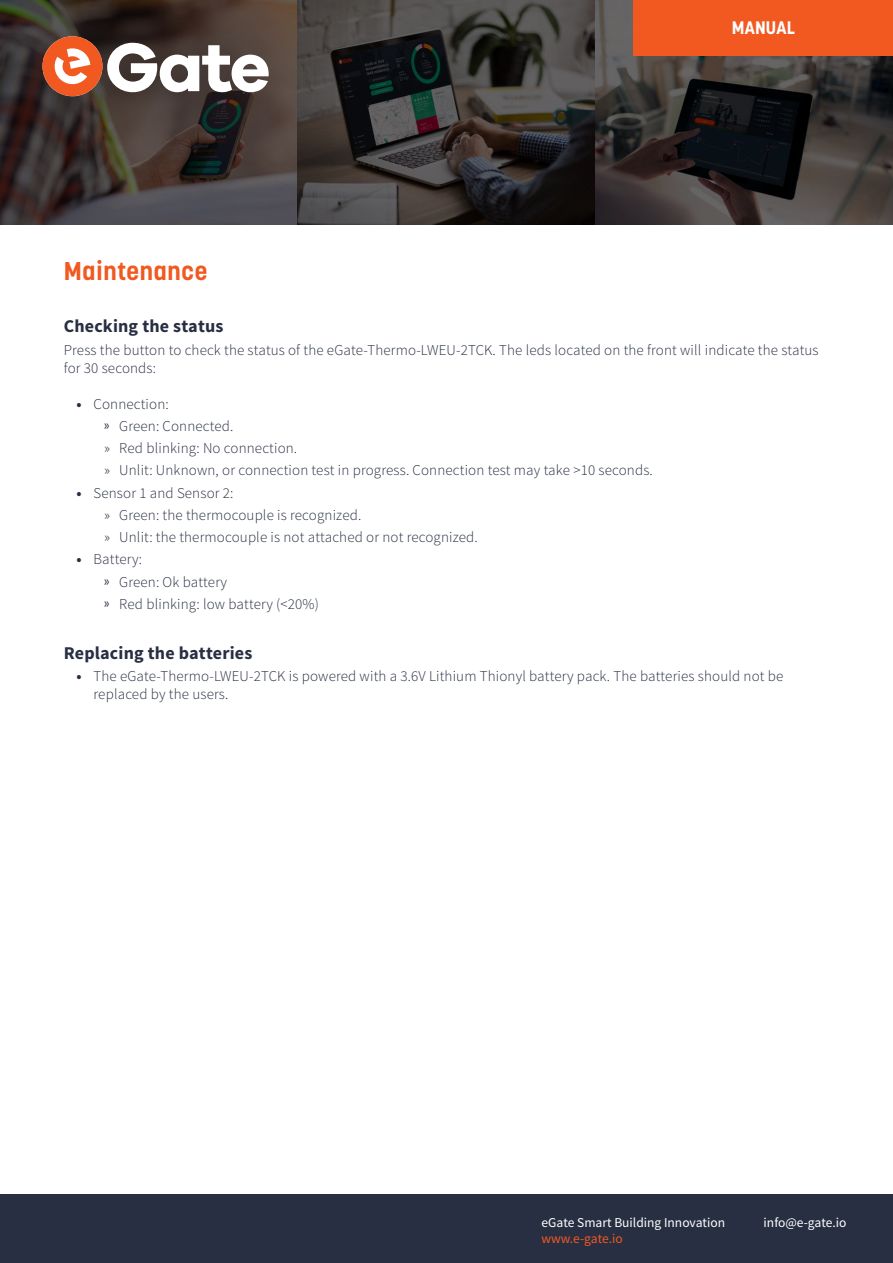
<style>
.page{position:relative;width:893px;height:1263px;background:#fff}
.page>*{position:absolute;margin:0;border:0;box-sizing:border-box;transform-origin:0 0}
.t1{font:700 25.5px "Korolev";letter-spacing:.03em;color:#f15921}
.t2{font:700 18px "Source Sans Pro";letter-spacing:.01em;color:#282f42}
.t3{font:700 18px "Korolev";letter-spacing:.01em;color:#fff}
.t4{font:300 15px/22.2px "Source Sans Pro";letter-spacing:.01em;color:#282f42}
.t5{font:13.5px "Source Sans Pro";color:#fff}
.t6{font:13.5px "Source Sans Pro";color:#f15921}
.s1{font-weight:700}
.s2{font-family:"Myriad Pro";font-weight:400;font-stretch:condensed}
</style>
<div class="page">
<svg style="left:0;top:0;width:893px;height:225px;background:#383534"></svg>
<svg style="left:0;top:0;width:336px;height:166px;background:#3f3530"></svg>
<svg style="left:43px;top:36px;width:226px;height:60px"></svg>
<div style="left:634px;top:0;width:259px;height:55px;background:#f15921"></div>
<div style="left:0;top:1195px;width:893px;height:68px;background:#282f42"></div>
<p class="t3" style="left:732px;top:17px;width:64px">MANUAL</p>
<h1 class="t1" style="left:64px;top:255px;width:145px">Maintenance</h1>
<p class="t2" style="left:64px;top:315px;width:161px">Checking the status</p>
<p class="t4" style="left:64px;top:341px;width:756px;line-height:18px">Press the button to check the status of the eGate-Thermo-LWEU-2TCK. The leds located on the front will indicate the status for 30 seconds:</p>
<p class="t4" style="left:104px;top:393px;width:550px;text-indent:-28px"><span class="s1">•</span> Connection:<br><span class="s2">»</span> Green: Connected.<br>» Red blinking: No connection.<br>» Unlit: Unknown, or connection test in progress. Connection test may take &gt;10 seconds.</p>
<p class="t4" style="left:104px;top:482px;width:375px;text-indent:-28px"><span class="s1">•</span> Sensor 1 and Sensor 2:<br>» Green: the thermocouple is recognized.<br>» Unlit: the thermocouple is not attached or not recognized.</p>
<p class="t4" style="left:104px;top:548px;width:216px;text-indent:-28px"><span class="s1">•</span> Battery:<br><span class="s2">»</span> Green: Ok battery<br><span class="s2">»</span> Red blinking: low battery (&lt;20%)</p>
<p class="t2" style="left:64px;top:641px;width:190px">Replacing the batteries</p>
<p class="t4" style="left:94px;top:667px;width:691px;line-height:18px;text-indent:-17px"><span class="s1">•</span> The eGate-Thermo-LWEU-2TCK is powered with a 3.6V Lithium Thionyl battery pack. The batteries should not be replaced by the users.</p>
<p class="t5" style="left:541px;top:1214px;width:185px">eGate Smart Building Innovation</p>
<p class="t6" style="left:541px;top:1230px;width:83px">www.e-gate.io</p>
<p class="t5" style="left:764px;top:1214px;width:84px">info@e-gate.io</p>
</div>
